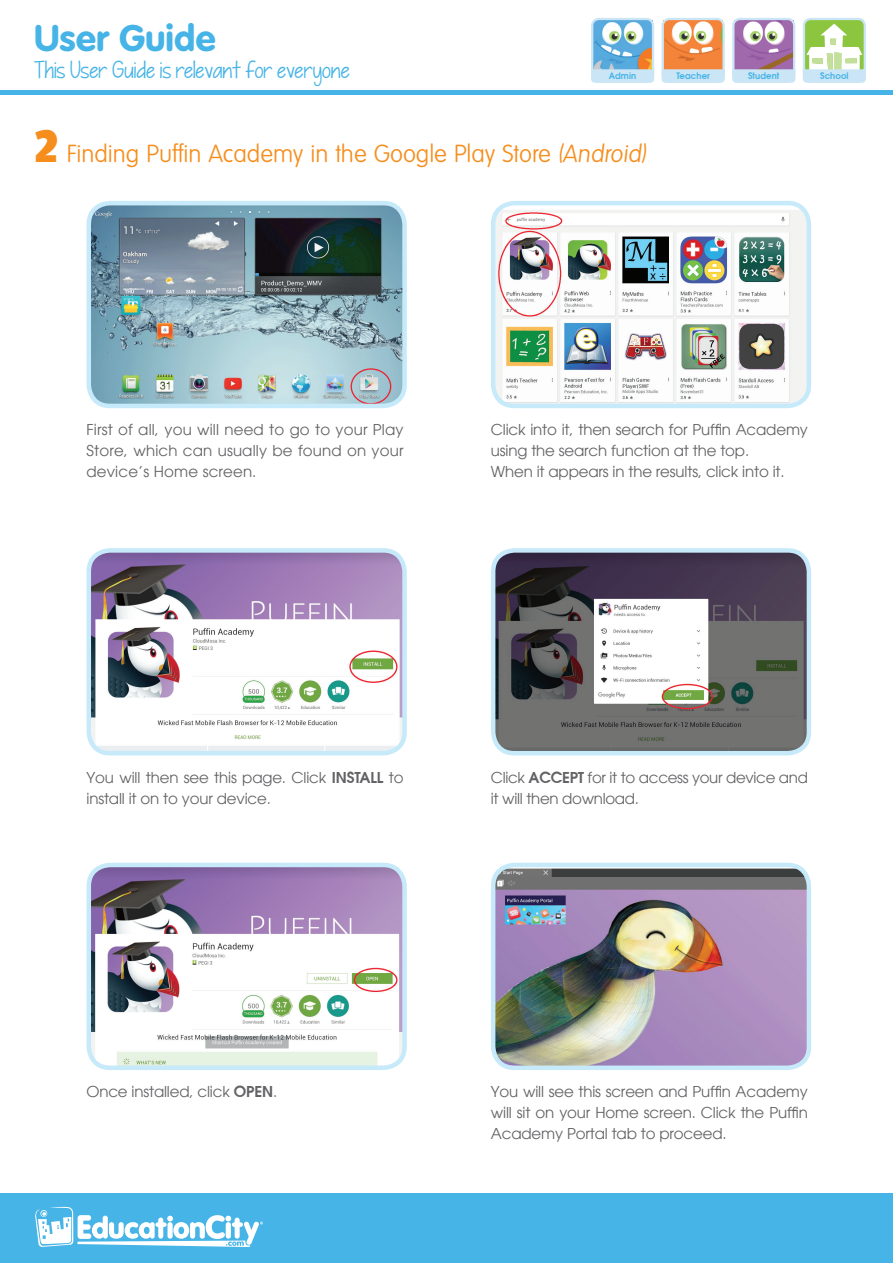
<style>
.page{position:relative;width:893px;height:1263px;background:#fff}
.page>*{position:absolute;margin:0;border:0;box-sizing:border-box;transform-origin:0 0}
.t1{font:800 36px "Volkswagen Serial";color:#46b4e6}
.t2{font:300 24px "Volkswagen Serial";color:#f68e1e}
.t3{font:21px "KG Pieceby Piece";color:#46b4e6}
.t4{font:15px/21px "Avant Garde";letter-spacing:-.01em;color:#636366}
.t5{font:600 9px "Avant Garde";letter-spacing:.01em;color:#46b4e6;scale:.95 1}
.s1{font-family:"Paytone One";font-weight:400;font-size:48px}
.s2{font-style:italic}
.s3{font-weight:600}
</style>
<div class="page">
<img style="left:90px;top:206px;width:312px;height:199px">
<div style="left:87px;top:201px;width:320px;height:207px;border:4px solid #c6eafa;border-radius:21px"></div>
<img style="left:90px;top:553px;width:312px;height:200px">
<div style="left:87px;top:548px;width:320px;height:207px;border:4px solid #c6eafa;border-radius:21px"></div>
<img style="left:89px;top:866px;width:313px;height:201px">
<div style="left:87px;top:863px;width:320px;height:207px;border:4px solid #c6eafa;border-radius:21px"></div>
<img style="left:496px;top:210px;width:312px;height:193px">
<div style="left:491px;top:201px;width:320px;height:207px;border:4px solid #c6eafa;border-radius:21px"></div>
<img style="left:496px;top:553px;width:312px;height:199px">
<div style="left:491px;top:548px;width:320px;height:207px;border:4px solid #c6eafa;border-radius:21px"></div>
<img style="left:496px;top:868px;width:310px;height:197px">
<div style="left:491px;top:863px;width:320px;height:207px;border:4px solid #c6eafa;border-radius:21px"></div>
<div style="left:0;top:1193px;width:893px;height:70px;background:#46b4e6"></div>
<svg style="left:35px;top:1206px;width:228px;height:41px"></svg>
<div style="left:0;top:90px;width:893px;height:5px;background:#46b4e6"></div>
<img style="left:594px;top:21px;width:57px;height:47px">
<div style="left:591px;top:18px;width:63px;height:65px;border:2px solid #cae5f6;border-radius:7px"></div>
<img style="left:735px;top:21px;width:57px;height:47px">
<div style="left:732px;top:18px;width:63px;height:65px;border:2px solid #cae5f6;border-radius:7px"></div>
<img style="left:665px;top:21px;width:57px;height:47px">
<div style="left:662px;top:18px;width:63px;height:65px;border:2px solid #cae5f6;border-radius:7px"></div>
<svg style="left:591px;top:68px;width:205px;height:15px"></svg>
<div style="left:804px;top:19px;width:61px;height:51px;background:#8bc63e;border-radius:4px"></div>
<div style="left:803px;top:18px;width:63px;height:65px;border:2px solid #cae5f6;border-radius:7px"></div>
<svg style="left:802px;top:24px;width:64px;height:59px"></svg>
<h1 class="t1" style="left:34px;top:16px;width:183px">User Guide</h1>
<h3 class="t3" style="left:34px;top:57px;width:317px">This User Guide is relevant for everyone</h3>
<p class="t5" style="left:609px;top:70px;width:30px">Admin</p>
<p class="t5" style="left:676px;top:70px;width:37px">Teacher</p>
<p class="t5" style="left:748px;top:70px;width:35px">Student</p>
<p class="t5" style="left:820px;top:70px;width:31px">School</p>
<h2 class="t2" style="left:34px;top:140px;width:614px"><span class="s1">2</span> Finding Puffin Academy in the Google Play Store <span class="s2">(Android)</span></h2>
<p class="t4" style="left:87px;top:420px;width:319px;text-align:justify">First of all, you will need to go to your Play Store, which can usually be found on your device’s Home screen.</p>
<p class="t4" style="left:491px;top:420px;width:319px">Click into it, then search for Puffin Academy using the search function at the top.<br>When it appears in the results, click into it.</p>
<p class="t4" style="left:87px;top:767px;width:319px">You will then see this page. Click <span class="s3">INSTALL</span> to install it on to your device.</p>
<p class="t4" style="left:491px;top:767px;width:319px">Click <span class="s3">ACCEPT</span> for it to access your device and it will then download.</p>
<p class="t4" style="left:87px;top:1081px;width:192px">Once installed, click <span class="s3">OPEN</span>.</p>
<p class="t4" style="left:491px;top:1081px;width:319px;text-align:justify">You will see this screen and Puffin Academy will sit on your Home screen. Click the Puffin Academy Portal tab to proceed.</p>
</div>
